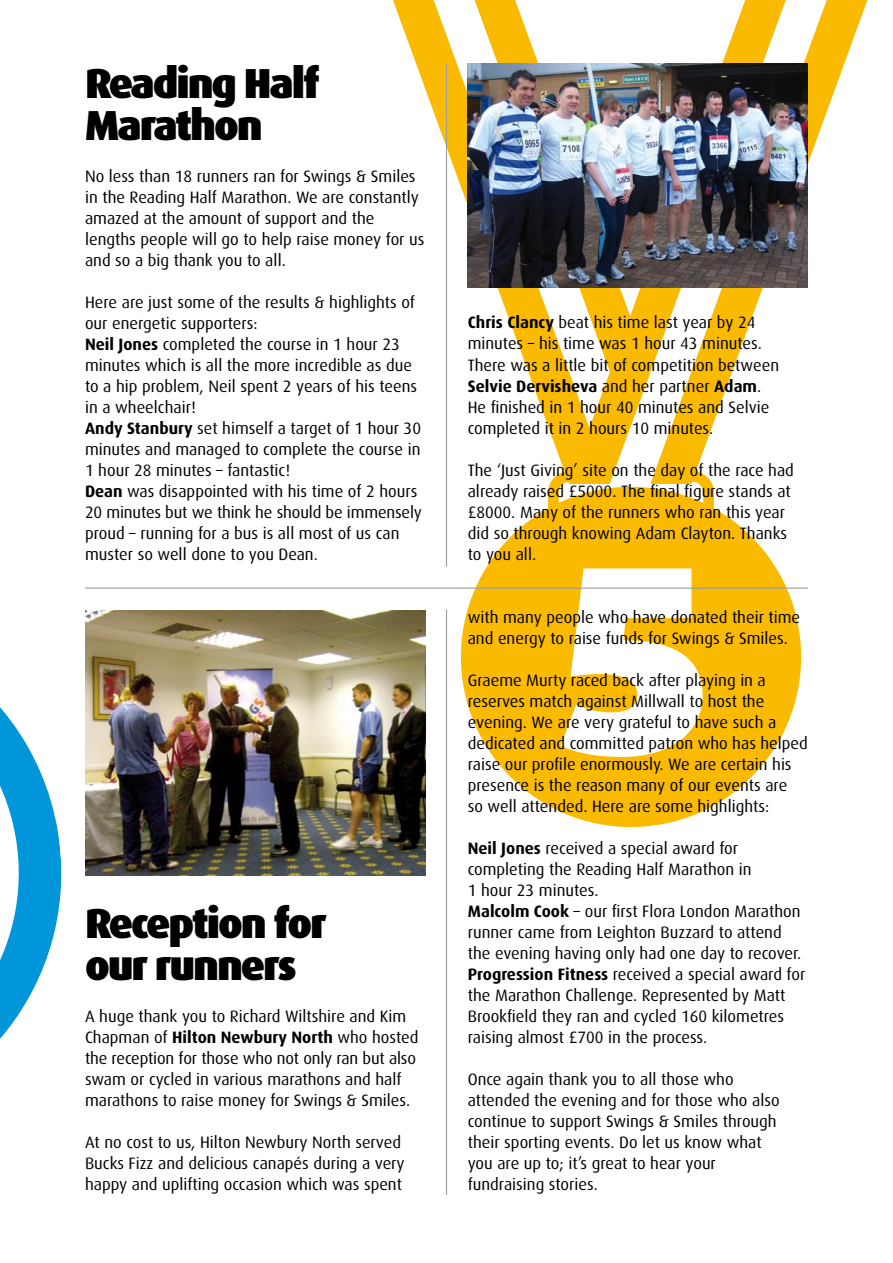
<style>
.page{position:relative;width:893px;height:1263px;background:#fff}
.page>*{position:absolute;margin:0;border:0;box-sizing:border-box;transform-origin:0 0}
.t1{font:900 270px "Dax";color:#fff}
.t2{font:900 42px/42px "Dax";letter-spacing:-.05em;color:#000}
.t3{font:16.5px/21px "Dax";color:#000}
.s1{font-weight:700}
</style>
<div class="page">
<svg style="left:393px;top:0;width:176px;height:471px"></svg>
<svg style="left:548px;top:471px;width:166px;height:37px"></svg>
<div style="left:461px;top:487px;width:340px;height:340px;background:#faba00;border-radius:50%"></div>
<svg style="left:569px;top:63px;width:41px;height:421px;fill:#faba00"></svg>
<svg style="left:610px;top:63px;width:41px;height:421px;fill:#faba00"></svg>
<svg style="left:651px;top:0;width:217px;height:484px"></svg>
<svg style="left:0;top:707px;width:62px;height:332px;fill:#0096d9"></svg>
<hr style="left:85px;top:588px;width:723px;height:1px;background:#9c9d9f">
<hr style="left:446px;top:64px;width:1px;height:503px;background:#9c9d9f">
<hr style="left:446px;top:609px;width:1px;height:586px;background:#9c9d9f">
<img style="left:468px;top:64px;width:340px;height:224px">
<img style="left:85px;top:610px;width:340px;height:265px">
<h2 class="t2" style="left:85px;top:62px;width:236px">Reading Half<br>Marathon</h2>
<p class="t3" style="left:85px;top:166px;width:341px">No less than 18 runners ran for Swings &amp; Smiles in the Reading Half Marathon. We are constantly amazed at the amount of support and the lengths people will go to help raise money for us and so a big thank you to all.</p>
<p class="t3" style="left:85px;top:292px;width:338px">Here are just some of the results &amp; highlights of our energetic supporters:<br><span class="s1">Neil Jones</span> completed the course in 1 hour 23 minutes which is all the more incredible as due to a hip problem, Neil spent 2 years of his teens in a wheelchair!<br><span class="s1">Andy Stanbury</span> set himself a target of 1 hour 30 minutes and managed to complete the course in 1 hour 28 minutes – fantastic!<br><span class="s1">Dean</span> was disappointed with his time of 2 hours 20 minutes but we think he should be immensely proud – running for a bus is all most of us can muster so well done to you Dean.</p>
<h2 class="t2" style="left:85px;top:902px;width:243px">Reception for our runners</h2>
<p class="t3" style="left:85px;top:1006px;width:335px">A huge thank you to Richard Wiltshire and Kim Chapman of <span class="s1">Hilton Newbury North</span> who hosted the reception for those who not only ran but also swam or cycled in various marathons and half marathons to raise money for Swings &amp; Smiles.</p>
<p class="t3" style="left:85px;top:1132px;width:321px">At no cost to us, Hilton Newbury North served<br>Bucks Fizz and delicious canapés during a very happy and uplifting occasion which was spent</p>
<p class="t3" style="left:468px;top:312px;width:313px"><span class="s1">Chris Clancy</span> beat his time last year by 24 minutes – his time was 1 hour 43 minutes.<br>There was a little bit of competition between <span class="s1">Selvie Dervisheva</span> and her partner <span class="s1">Adam</span>.<br>He finished in 1 hour 40 minutes and Selvie completed it in 2 hours 10 minutes.</p>
<p class="t3" style="left:468px;top:459px;width:328px">The ‘Just Giving’ site on the day of the race had already raised £5000. The final figure stands at £8000. Many of the runners who ran this year did so through knowing Adam Clayton. Thanks to you all.</p>
<h1 class="t1" style="left:554px;top:505px;width:164px">5</h1>
<p class="t3" style="left:468px;top:606px;width:334px">with many people who have donated their time and energy to raise funds for Swings &amp; Smiles.</p>
<p class="t3" style="left:468px;top:669px;width:342px">Graeme Murty raced back after playing in a reserves match against Millwall to host the evening. We are very grateful to have such a dedicated and committed patron who has helped raise our profile enormously. We are certain his presence is the reason many of our events are<br>so well attended. Here are some highlights:</p>
<p class="t3" style="left:468px;top:837px;width:339px"><span class="s1">Neil Jones</span> received a special award for completing the Reading Half Marathon in<br>1 hour 23 minutes.<br><span class="s1">Malcolm Cook</span> – our first Flora London Marathon runner came from Leighton Buzzard to attend the evening having only had one day to recover.<br><span class="s1">Progression Fitness</span> received a special award for the Marathon Challenge. Represented by Matt Brookfield they ran and cycled 160 kilometres raising almost £700 in the process.</p>
<p class="t3" style="left:468px;top:1068px;width:313px">Once again thank you to all those who attended the evening and for those who also continue to support Swings &amp; Smiles through their sporting events. Do let us know what you are up to; it’s great to hear your fundraising stories.</p>
</div>
